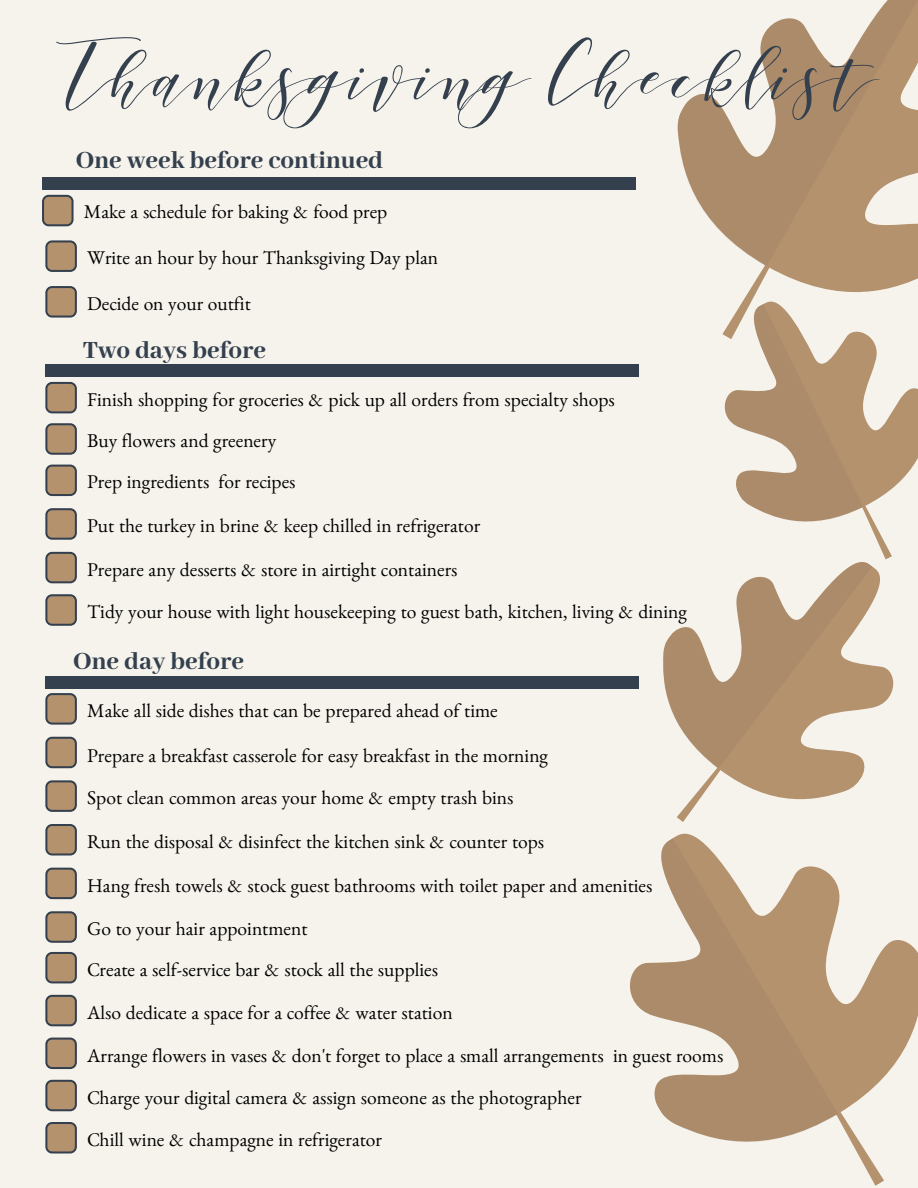
<style>
.page{position:relative;width:918px;height:1188px;background:#f6f3ec}
.page>*{position:absolute;margin:0;border:0;box-sizing:border-box;transform-origin:0 0}
.t1{font:84px "Argentinian Nightsby Kestrel M";color:#34404e}
.t2{font:800 27px "Abhaya Libre";color:#34404e}
.t3{font:19.5px/42.5px "Benne";color:#000}
</style>
<div class="page">
<svg style="left:677px;top:0;width:241px;height:257px"></svg>
<svg style="left:838px;top:888px;width:80px;height:298px"></svg>
<svg style="left:630px;top:844px;width:208px;height:298px"></svg>
<svg style="left:665px;top:567px;width:229px;height:277px"></svg>
<svg style="left:663px;top:562px;width:210px;height:207px"></svg>
<svg style="left:742px;top:257px;width:176px;height:299px"></svg>
<svg style="left:722px;top:303px;width:142px;height:253px"></svg>
<svg style="left:42px;top:195px;width:32px;height:31px"></svg>
<svg style="left:45px;top:240px;width:32px;height:32px"></svg>
<svg style="left:45px;top:286px;width:32px;height:32px"></svg>
<svg style="left:45px;top:382px;width:32px;height:31px"></svg>
<svg style="left:45px;top:1122px;width:32px;height:32px"></svg>
<svg style="left:45px;top:423px;width:32px;height:32px"></svg>
<svg style="left:45px;top:465px;width:32px;height:31px"></svg>
<svg style="left:45px;top:508px;width:32px;height:32px"></svg>
<svg style="left:45px;top:552px;width:32px;height:31px"></svg>
<svg style="left:45px;top:594px;width:32px;height:32px"></svg>
<svg style="left:45px;top:868px;width:32px;height:31px"></svg>
<svg style="left:45px;top:911px;width:32px;height:32px"></svg>
<svg style="left:45px;top:952px;width:32px;height:31px"></svg>
<svg style="left:45px;top:693px;width:32px;height:32px"></svg>
<svg style="left:45px;top:737px;width:32px;height:31px"></svg>
<svg style="left:45px;top:780px;width:32px;height:32px"></svg>
<svg style="left:45px;top:824px;width:32px;height:32px"></svg>
<svg style="left:45px;top:995px;width:32px;height:31px"></svg>
<svg style="left:45px;top:1038px;width:32px;height:31px"></svg>
<svg style="left:45px;top:1080px;width:32px;height:31px"></svg>
<div style="left:42px;top:177px;width:594px;height:13px;background:#34404e"></div>
<div style="left:45px;top:676px;width:594px;height:13px;background:#34404e"></div>
<div style="left:45px;top:364px;width:594px;height:13px;background:#34404e"></div>
<h1 class="t1" style="left:65px;top:21px;width:812px">Thanksgiving Checklist</h1>
<h2 class="t2" style="left:76px;top:145px;width:309px">One week before continued</h2>
<p class="t3" style="left:84px;top:195px;width:305px">Make a schedule for baking &amp; food prep</p>
<p class="t3" style="left:87px;top:240px;width:352px">Write an hour by hour Thanksgiving Day plan</p>
<p class="t3" style="left:87px;top:286px;width:165px">Decide on your outfit</p>
<h2 class="t2" style="left:83px;top:336px;width:184px">Two days before</h2>
<p class="t3" style="left:87px;top:382px;width:529px">Finish shopping for groceries &amp; pick up all orders from specialty shops</p>
<p class="t3" style="left:87px;top:424px;width:210px;line-height:41.2px">Buy flowers and greenery<br>Prep ingredients for recipes</p>
<p class="t3" style="left:87px;top:508px;width:395px">Put the turkey in brine &amp; keep chilled in refrigerator</p>
<p class="t3" style="left:87px;top:552px;width:601px">Prepare any desserts &amp; store in airtight containers<br>Tidy your house with light housekeeping to guest bath, kitchen, living &amp; dining</p>
<h2 class="t2" style="left:73px;top:646px;width:172px">One day before</h2>
<p class="t3" style="left:87px;top:693px;width:412px">Make all side dishes that can be prepared ahead of time</p>
<p class="t3" style="left:87px;top:738px;width:462px">Prepare a breakfast casserole for easy breakfast in the morning<br>Spot clean common areas your home &amp; empty trash bins</p>
<p class="t3" style="left:87px;top:824px;width:459px">Run the disposal &amp; disinfect the kitchen sink &amp; counter tops</p>
<p class="t3" style="left:87px;top:868px;width:567px">Hang fresh towels &amp; stock guest bathrooms with toilet paper and amenities</p>
<p class="t3" style="left:87px;top:912px;width:352px;line-height:40.7px">Go to your hair appointment<br>Create a self-service bar &amp; stock all the supplies</p>
<p class="t3" style="left:87px;top:995px;width:638px">Also dedicate a space for a coffee &amp; water station<br>Arrange flowers in vases &amp; don't forget to place a small arrangements in guest rooms<br>Charge your digital camera &amp; assign someone as the photographer</p>
<p class="t3" style="left:87px;top:1122px;width:296px">Chill wine &amp; champagne in refrigerator</p>
</div>
